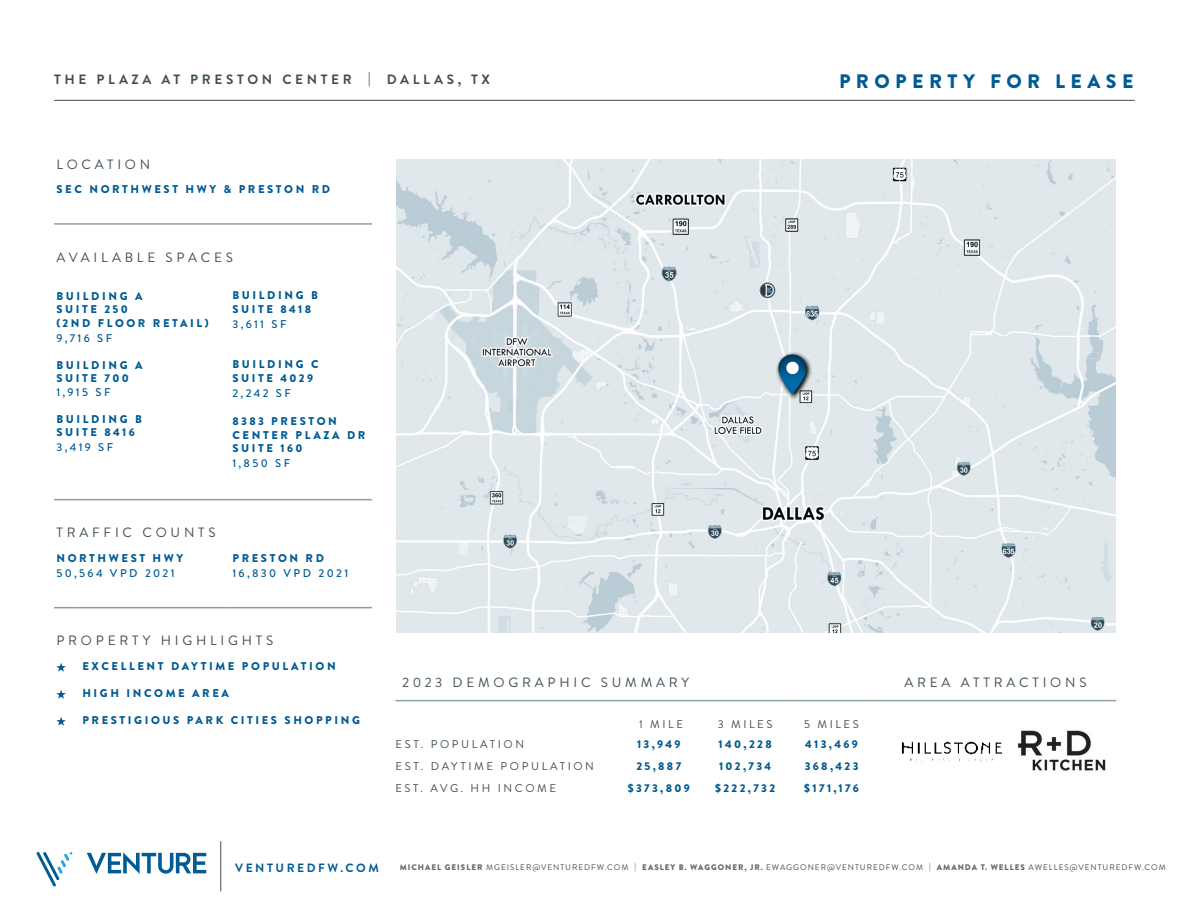
<style>
.page{position:relative;width:1188px;height:918px;background:#fff}
.page>*{position:absolute;margin:0;border:0;box-sizing:border-box;transform-origin:0 0}
.t1{font:900 19.5px "Brandon Grotesque";letter-spacing:.28em;color:#005b94}
.t2{font:13.5px "Brandon Grotesque";letter-spacing:.28em;color:#404e57}
.t3{font:700 13.5px "Brandon Grotesque";letter-spacing:.27em;color:#404e57}
.t4{font:700 12px "Brandon Grotesque";letter-spacing:.21em;color:#005b94}
.t5{font:900 11.25px/13.5px "Brandon Grotesque";letter-spacing:.23em;color:#005b94}
.t6{font:11.25px "Brandon Grotesque";letter-spacing:.23em;color:#404e57}
.t7{font:500 11.25px "Brandon Grotesque";letter-spacing:.21em;color:#005b94}
.t8{font:8.1px "Brandon Grotesque";letter-spacing:.12em;color:#404e57}
.s1{font-weight:900;color:#5b666f}
</style>
<div class="page">
<img style="left:396px;top:159px;width:719px;height:473px">
<img style="left:773px;top:346px;width:41px;height:55px">
<hr style="left:220px;top:841px;width:1px;height:50px;background:#404e57">
<svg style="left:37px;top:852px;width:36px;height:34px"></svg>
<svg style="left:87px;top:852px;width:119px;height:22px"></svg>
<hr style="left:395px;top:700px;width:221px;height:1px;background:#8f9fa8">
<hr style="left:616px;top:700px;width:86px;height:1px;background:#8f9fa8">
<hr style="left:702px;top:700px;width:86px;height:1px;background:#8f9fa8">
<hr style="left:788px;top:700px;width:87px;height:1px;background:#8f9fa8">
<hr style="left:875px;top:700px;width:241px;height:1px;background:#8f9fa8">
<hr style="left:54px;top:100px;width:1081px;height:1px;background:#404e57">
<hr style="left:54px;top:223px;width:26px;height:2px;background:#8f9fa8">
<hr style="left:80px;top:223px;width:150px;height:2px;background:#8f9fa8">
<hr style="left:230px;top:223px;width:142px;height:2px;background:#8f9fa8">
<svg style="left:54px;top:607px;width:26px;height:1px"></svg>
<hr style="left:80px;top:607px;width:150px;height:1px;background:#8f9fa8">
<hr style="left:230px;top:607px;width:142px;height:1px;background:#8f9fa8">
<svg style="left:54px;top:499px;width:26px;height:1px"></svg>
<hr style="left:80px;top:499px;width:150px;height:1px;background:#8f9fa8">
<hr style="left:230px;top:499px;width:142px;height:1px;background:#8f9fa8">
<svg style="left:56px;top:663px;width:10px;height:9px"></svg>
<svg style="left:56px;top:690px;width:10px;height:9px"></svg>
<svg style="left:56px;top:717px;width:10px;height:9px"></svg>
<img style="left:901px;top:741px;width:101px;height:21px">
<img style="left:1017px;top:730px;width:89px;height:41px">
<p class="t3" style="left:54px;top:70px;width:437px">THE PLAZA AT PRESTON CENTER | DALLAS, TX</p>
<h1 class="t1" style="left:839px;top:67px;width:296px">PROPERTY FOR LEASE</h1>
<p class="t2" style="left:56px;top:155px;width:95px">LOCATION</p>
<p class="t5" style="left:56px;top:183px;width:275px">SEC NORTHWEST HWY &amp; PRESTON RD</p>
<p class="t2" style="left:56px;top:248px;width:178px">AVAILABLE SPACES</p>
<p class="t5" style="left:56px;top:289px;width:154px">BUILDING A<br>SUITE 250<br>(2ND FLOOR RETAIL)</p>
<p class="t7" style="left:56px;top:330px;width:57px">9,716 SF</p>
<p class="t5" style="left:56px;top:358px;width:88px">BUILDING A<br>SUITE 700</p>
<p class="t7" style="left:56px;top:384px;width:56px">1,915 SF</p>
<p class="t5" style="left:56px;top:412px;width:87px">BUILDING B<br>SUITE 8416</p>
<p class="t7" style="left:56px;top:439px;width:58px">3,419 SF</p>
<p class="t5" style="left:232px;top:289px;width:87px">BUILDING B<br>SUITE 8418</p>
<p class="t7" style="left:232px;top:316px;width:56px">3,611 SF</p>
<p class="t5" style="left:232px;top:358px;width:88px">BUILDING C<br>SUITE 4029</p>
<p class="t7" style="left:232px;top:385px;width:60px">2,242 SF</p>
<p class="t5" style="left:232px;top:415px;width:135px">8383 PRESTON<br>CENTER PLAZA DR<br>SUITE 160</p>
<p class="t7" style="left:232px;top:456px;width:59px">1,850 SF</p>
<p class="t2" style="left:56px;top:523px;width:161px">TRAFFIC COUNTS</p>
<p class="t5" style="left:56px;top:551px;width:128px">NORTHWEST HWY</p>
<p class="t5" style="left:232px;top:551px;width:93px">PRESTON RD</p>
<p class="t7" style="left:56px;top:565px;width:120px">50,564 VPD 2021</p>
<p class="t7" style="left:232px;top:565px;width:117px">16,830 VPD 2021</p>
<p class="t2" style="left:56px;top:631px;width:218px">PROPERTY HIGHLIGHTS</p>
<p class="t5" style="left:82px;top:659px;width:255px">EXCELLENT DAYTIME POPULATION</p>
<p class="t5" style="left:82px;top:686px;width:148px">HIGH INCOME AREA</p>
<p class="t5" style="left:82px;top:713px;width:279px">PRESTIGIOUS PARK CITIES SHOPPING</p>
<p class="t2" style="left:402px;top:673px;width:288px">2023 DEMOGRAPHIC SUMMARY</p>
<p class="t2" style="left:904px;top:673px;width:184px">AREA ATTRACTIONS</p>
<p class="t6" style="left:639px;top:717px;width:45px">1 MILE</p>
<p class="t6" style="left:718px;top:717px;width:56px">3 MILES</p>
<p class="t6" style="left:804px;top:717px;width:56px">5 MILES</p>
<p class="t6" style="left:396px;top:736px;width:130px">EST. POPULATION</p>
<p class="t5" style="left:637px;top:738px;width:45px">13,949</p>
<p class="t5" style="left:719px;top:738px;width:55px">140,228</p>
<p class="t5" style="left:805px;top:738px;width:54px">413,469</p>
<p class="t6" style="left:396px;top:758px;width:200px">EST. DAYTIME POPULATION</p>
<p class="t5" style="left:636px;top:759px;width:46px">25,887</p>
<p class="t5" style="left:719px;top:759px;width:54px">102,734</p>
<p class="t5" style="left:805px;top:759px;width:55px">368,423</p>
<p class="t6" style="left:395px;top:780px;width:162px">EST. AVG. HH INCOME</p>
<p class="t5" style="left:628px;top:781px;width:64px">$373,809</p>
<p class="t5" style="left:715px;top:781px;width:62px">$222,732</p>
<p class="t5" style="left:804px;top:781px;width:56px">$171,176</p>
<p class="t4" style="left:235px;top:860px;width:145px">VENTUREDFW.COM</p>
<p class="t8" style="left:400px;top:861px;width:767px"><span class="s1">MICHAEL GEISLER</span> MGEISLER@VENTUREDFW.COM | <span class="s1">EASLEY B. WAGGONER, JR.</span> EWAGGONER@VENTUREDFW.COM | <span class="s1">AMANDA T. WELLES</span> AWELLES@VENTUREDFW.COM</p>
</div>
